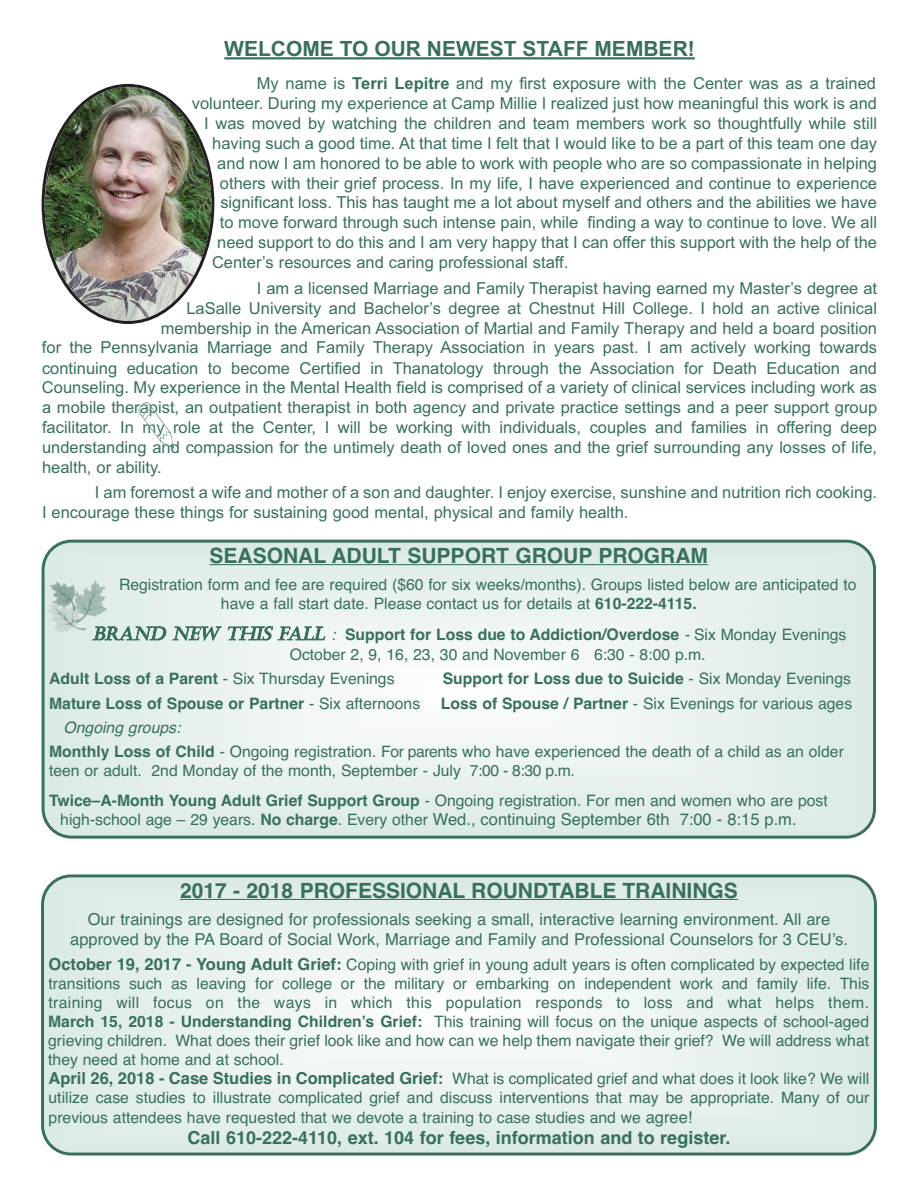
<style>
.page{position:relative;width:918px;height:1188px;background:#fff}
.page>*{position:absolute;margin:0;border:0;box-sizing:border-box;transform-origin:0 0}
.t1{font:700 21px "Helvetica";color:#38705d}
.t2{font:700 21px "Arial";color:#38705d}
.t3{font:700 18px "Helvetica";color:#38705d}
.t4{font:16.5px/19.8px "Arial";color:#38705d}
.t5{font:16.5px/19.8px "Helvetica";color:#38705d;text-align:center}
.t6{font:15.75px/19px "Helvetica";color:#38705d}
.t7{font:700 15.75px "Helvetica";color:#38705d}
.s1{font-weight:700}
.s2{font-family:"Castellar";font-style:italic;font-size:18px}
.s3{font-style:italic}
.s4{font-weight:400}
.s5{font-size:15.75px}
.s6{font-weight:700;font-size:15.75px}
.s7{font-weight:700;font-size:16.5px}
.s8{font-size:16.5px}
</style>
<div class="page">
<svg style="left:41px;top:874px;width:836px;height:282px"></svg>
<hr style="left:180px;top:899px;width:558px;height:1px;background:#38705d">
<hr style="left:224px;top:57px;width:471px;height:2px;background:#38705d">
<img style="left:42px;top:84px;width:172px;height:240px">
<svg style="left:42px;top:540px;width:834px;height:299px"></svg>
<hr style="left:210px;top:564px;width:498px;height:1px;background:#38705d">
<svg style="left:92px;top:626px;width:130px;height:28px;background:#c2d6cf"></svg>
<svg style="left:228px;top:626px;width:98px;height:16px"></svg>
<img style="left:138px;top:402px;width:37px;height:47px">
<img style="left:41px;top:569px;width:73px;height:70px">
<p class="t2" style="left:224px;top:35px;width:472px">WELCOME TO OUR NEWEST STAFF MEMBER!</p>
<p class="t4" style="left:257px;top:74px;width:621px">My name is <span class="s1">Terri Lepitre</span> and my first exposure with the Center was as a trained</p>
<p class="t4" style="left:192px;top:94px;width:687px">volunteer. During my experience at Camp Millie I realized just how meaningful this work is and</p>
<p class="t4" style="left:204px;top:114px;width:674px">I was moved by watching the children and team members work so thoughtfully while still</p>
<p class="t4" style="left:212px;top:134px;width:666px">having such a good time. At that time I felt that I would like to be a part of this team one day</p>
<p class="t4" style="left:217px;top:153px;width:661px">and now I am honored to be able to work with people who are so compassionate in helping</p>
<p class="t4" style="left:220px;top:173px;width:659px">others with their grief process. In my life, I have experienced and continue to experience</p>
<p class="t4" style="left:220px;top:193px;width:658px">significant loss. This has taught me a lot about myself and others and the abilities we have</p>
<p class="t4" style="left:220px;top:213px;width:659px">to move forward through such intense pain, while finding a way to continue to love. We all</p>
<p class="t4" style="left:217px;top:233px;width:661px">need support to do this and I am very happy that I can offer this support with the help of the</p>
<p class="t4" style="left:212px;top:252px;width:358px">Center’s resources and caring professional staff.</p>
<p class="t4" style="left:257px;top:278px;width:622px">I am a licensed Marriage and Family Therapist having earned my Master’s degree at</p>
<p class="t4" style="left:186px;top:298px;width:692px">LaSalle University and Bachelor’s degree at Chestnut Hill College. I hold an active clinical</p>
<p class="t4" style="left:161px;top:318px;width:718px">membership in the American Association of Martial and Family Therapy and held a board position</p>
<p class="t4" style="left:42px;top:338px;width:837px">for the Pennsylvania Marriage and Family Therapy Association in years past. I am actively working towards</p>
<p class="t4" style="left:42px;top:358px;width:837px">continuing education to become Certified in Thanatology through the Association for Death Education and</p>
<p class="t4" style="left:42px;top:378px;width:837px">Counseling. My experience in the Mental Health field is comprised of a variety of clinical services including work as</p>
<p class="t4" style="left:42px;top:398px;width:837px">a mobile therapist, an outpatient therapist in both agency and private practice settings and a peer support group</p>
<p class="t4" style="left:42px;top:417px;width:837px">facilitator. In my role at the Center, I will be working with individuals, couples and families in offering deep</p>
<p class="t4" style="left:42px;top:437px;width:837px">understanding and compassion for the untimely death of loved ones and the grief surrounding any losses of life,</p>
<p class="t4" style="left:42px;top:457px;width:121px">health, or ability.</p>
<p class="t4" style="left:42px;top:483px;width:837px;text-indent:53px">I am foremost a wife and mother of a son and daughter. I enjoy exercise, sunshine and nutrition rich cooking.<br>I encourage these things for sustaining good mental, physical and family health.</p>
<p class="t1" style="left:210px;top:539px;width:500px">SEASONAL ADULT SUPPORT GROUP PROGRAM</p>
<p class="t6" style="left:221px;top:575px;width:637px;text-indent:-102px">Registration form and fee are required ($60 for six weeks/months). Groups listed below are anticipated to have a fall start date. Please contact us for details at <span class="s1">610-222-4115.</span></p>
<p class="t6" style="left:290px;top:625px;width:558px;line-height:19.5px;text-indent:-197px"><span class="s2">BRAND NEW THIS FALL</span> <span class="s3">:</span> <span class="s1">Support for Loss due to Addiction/Overdose</span> <span class="s3">-</span> Six Monday Evenings<br>October 2, 9, 16, 23, 30 and November 6 6:30 - 8:00 p.m.</p>
<p class="t6" style="left:49px;top:670px;width:347px"><span class="s1">Adult Loss of a Parent</span> - Six Thursday Evenings</p>
<p class="t7" style="left:443px;top:666px;width:410px">Support for Loss due to Suicide <span class="s4">- Six Monday Evenings</span></p>
<p class="t7" style="left:49px;top:690px;width:373px">Mature Loss of Spouse or Partner <span class="s4">- Six afternoons</span></p>
<p class="t6" style="left:441px;top:694px;width:413px"><span class="s1">Loss of Spouse / Partner</span> - Six Evenings for various ages</p>
<p class="t6" style="left:49px;top:716px;width:796px;line-height:24.3px;text-indent:14px"><span class="s3">Ongoing groups:<br></span><span class="s1">Monthly Loss of Child</span> - Ongoing registration. For parents who have experienced the death of a child as an older</p>
<p class="t6" style="left:49px;top:756px;width:780px;line-height:29.7px">teen or adult. 2nd Monday of the month, September - July 7:00 - 8:30 p.m.<br><span class="s1">Twice–A-Month Young Adult Grief Support Group</span> - Ongoing registration. For men and women who are post</p>
<p class="t5" style="left:60px;top:810px;width:738px"><span class="s5">high-school age – 29 years.</span> <span class="s6">No charge</span><span class="s5">. Every other</span> Wed., continuing September 6th 7:00 - 8:15 p.m.</p>
<p class="t1" style="left:180px;top:873px;width:559px">2017 - 2018 PROFESSIONAL ROUNDTABLE TRAININGS</p>
<p class="t5" style="left:70px;top:910px;width:779px">Our trainings are designed for professionals seeking a small, interactive learning environment. All are approved by the PA Board of Social Work, Marriage and Family and Professional Counselors for 3 CEU’s.</p>
<p class="t6" style="left:48px;top:955px;width:823px"><span class="s7">October 19, 2017 - Young Adult Grief:</span> Coping with grief in young adult years is often complicated by expected life transitions such as leaving for college or the military or embarking on independent work and family life. This training will focus on the ways in which this population responds to loss and what helps them.<br><span class="s1">March 15, 2018 - Understanding Children’s Grief:</span> This training will focus on the unique aspects of school-aged grieving children. What does their grief look like and how can we help them navigate their grief? We will address what they need at home and at school.<br><span class="s7">April 26, 2018 - Case Studies in Complicated Grief:</span> What is complicated grief and what does it look like? We will utilize case studies to illustrate complicated grief and discuss interventions that may be appropriate. Many of our previous attendees have requested that we devote a training to case studies and we <span class="s8">agree!</span></p>
<p class="t3" style="left:188px;top:1123px;width:544px">Call 610-222-4110, ext. 104 for fees, information and to register.</p>
</div>
